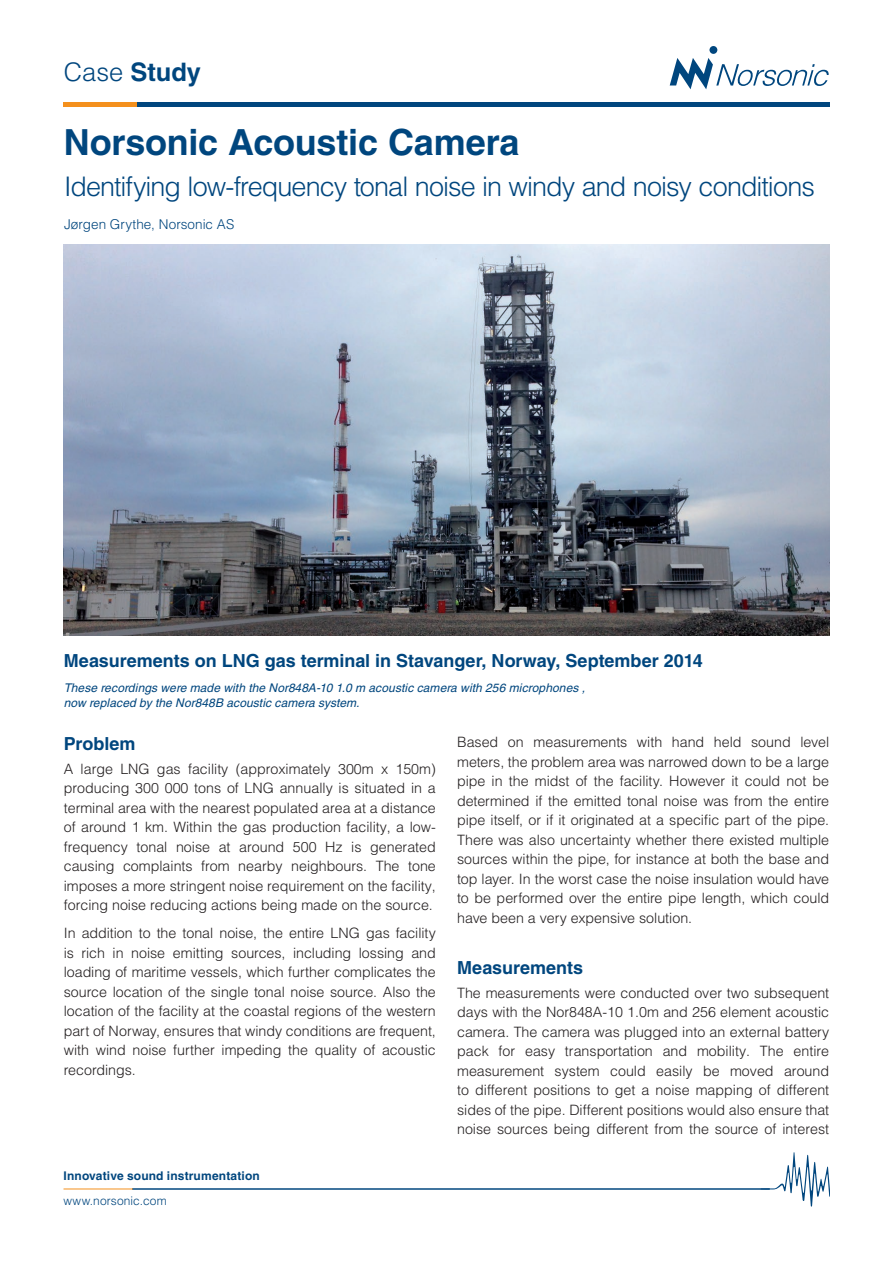
<style>
.page{position:relative;width:893px;height:1263px;background:#fff}
.page>*{position:absolute;margin:0;border:0;box-sizing:border-box;transform-origin:0 0}
.t1{font:700 36px "Helvetica";letter-spacing:-.005em;color:#00467e}
.t2{font:300 27px "Helvetica";letter-spacing:-.035em;color:#00467e}
.t3{font:700 25.5px "Helvetica";color:#00467e}
.t4{font:700 18px "Helvetica";color:#00467e}
.t5{font:300 14.25px/19.5px "Helvetica";color:#231f20;text-align:justify}
.t6{font:300 13.5px "Helvetica";letter-spacing:.005em;color:#00467e}
.t7{font:italic 12px/15px "Helvetica";letter-spacing:.005em;color:#00467e}
.t8{font:700 12px "Helvetica";letter-spacing:.01em;color:#00467e}
.t9{font:300 12px "Helvetica";letter-spacing:.01em;color:#00467e}
.s1{font-weight:300}
</style>
<div class="page">
<div style="left:709px;top:46px;width:8px;height:8px;background:#00467e;border-radius:50%"></div>
<svg style="left:670px;top:58px;width:159px;height:31px"></svg>
<hr style="left:64px;top:103px;width:75px;height:4px;background:#f4901d">
<hr style="left:137px;top:103px;width:692px;height:4px;background:#00467e">
<svg style="left:761px;top:1152px;width:68px;height:54px"></svg>
<hr style="left:133px;top:1188px;width:637px;height:1px;background:#00467e">
<hr style="left:64px;top:1188px;width:69px;height:1px;background:#f4901d">
<img style="left:64px;top:244px;width:765px;height:392px">
<h3 class="t3" style="left:64px;top:56px;width:139px"><span class="s1">Case</span> Study</h3>
<h1 class="t1" style="left:64px;top:121px;width:457px">Norsonic Acoustic Camera</h1>
<h2 class="t2" style="left:64px;top:169px;width:752px">Identifying low-frequency tonal noise in windy and noisy conditions</h2>
<p class="t6" style="left:64px;top:216px;width:172px">Jørgen Grythe, Norsonic AS</p>
<p class="t4" style="left:64px;top:649px;width:640px">Measurements on LNG gas terminal in Stavanger, Norway, September 2014</p>
<p class="t7" style="left:64px;top:680px;width:523px">These recordings were made with the Nor848A-10 1.0 m acoustic camera with 256 microphones , now replaced by the Nor848B acoustic camera system.</p>
<p class="t4" style="left:64px;top:733px;width:73px">Problem</p>
<p class="t5" style="left:64px;top:759px;width:374px">A large LNG gas facility (approximately 300m x 150m) producing 300 000 tons of LNG annually is situated in a terminal area with the nearest populated area at a distance of around 1 km. Within the gas production facility, a low&shy;frequency tonal noise at around 500 Hz is generated causing complaints from nearby neighbours. The tone imposes a more stringent noise requirement on the facility, forcing noise reducing actions being made on the source.</p>
<p class="t5" style="left:64px;top:923px;width:374px">In addition to the tonal noise, the entire LNG gas facility is rich in noise emitting sources, including lossing and loading of maritime vessels, which further complicates the source location of the single tonal noise source. Also the location of the facility at the coastal regions of the western part of Norway, ensures that windy conditions are frequent, with wind noise further impeding the quality of acoustic recordings.</p>
<p class="t8" style="left:64px;top:1169px;width:198px">Innovative sound instrumentation</p>
<p class="t9" style="left:64px;top:1193px;width:105px">www.norsonic.com</p>
<p class="t5" style="left:457px;top:732px;width:374px">Based on measurements with hand held sound level meters, the problem area was narrowed down to be a large pipe in the midst of the facility. However it could not be determined if the emitted tonal noise was from the entire pipe itself, or if it originated at a specific part of the pipe.<br>There was also uncertainty whether there existed multiple sources within the pipe, for instance at both the base and top layer. In the worst case the noise insulation would have to be performed over the entire pipe length, which could have been a very expensive solution.</p>
<p class="t4" style="left:457px;top:956px;width:128px">Measurements</p>
<p class="t5" style="left:457px;top:983px;width:374px">The measurements were conducted over two subsequent days with the Nor848A-10 1.0m and 256 element acoustic camera. The camera was plugged into an external battery pack for easy transportation and mobility. The entire measurement system could easily be moved around to different positions to get a noise mapping of different sides of the pipe. Different positions would also ensure that noise sources being different from the source of interest</p>
</div>
